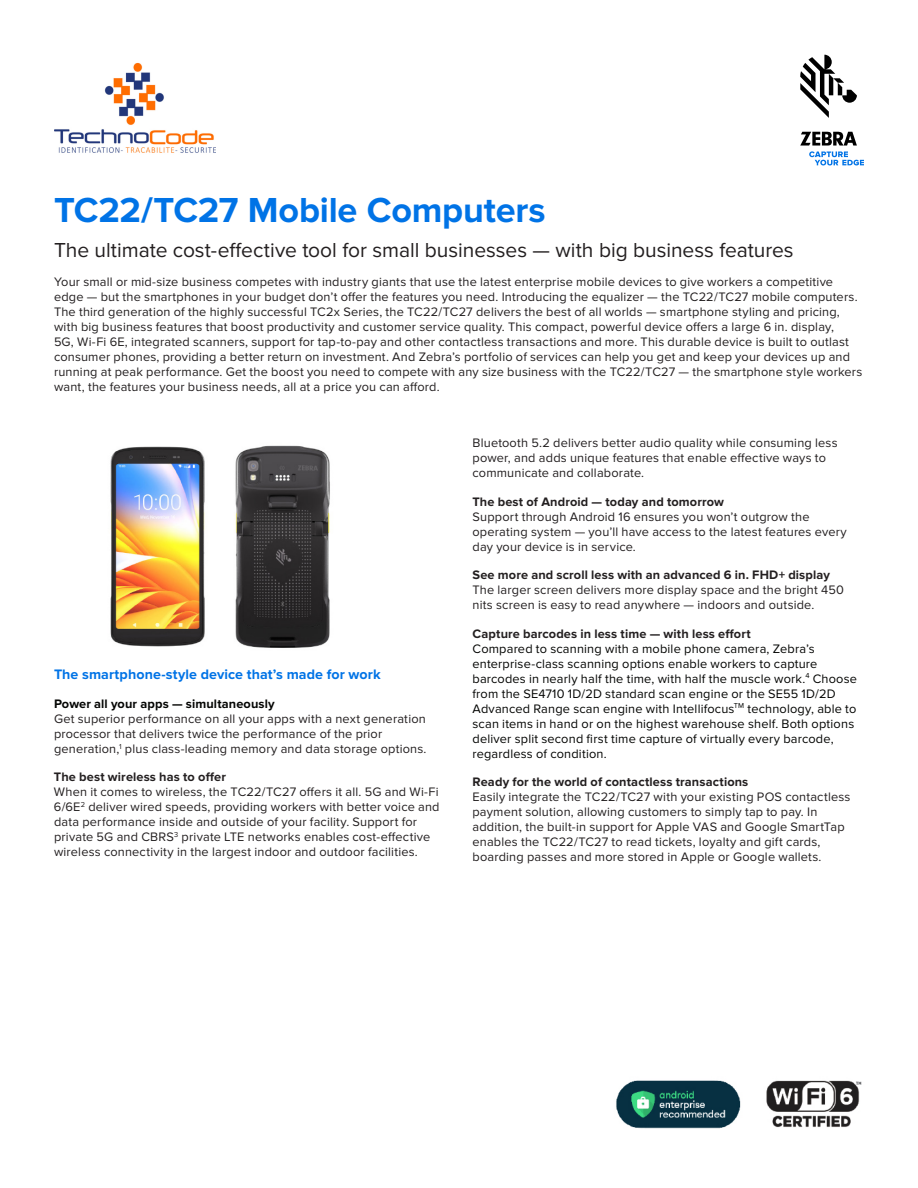
<style>
.page{position:relative;width:918px;height:1188px;background:#fff}
.page>*{position:absolute;margin:0;border:0;box-sizing:border-box;transform-origin:0 0}
.t1{font:700 36px "Proxima Nova";letter-spacing:-.005em;color:#0073e6}
.t2{font:21px "Proxima Nova";letter-spacing:-.005em;color:#231f20}
.t3{font:700 14.25px "Proxima Nova";letter-spacing:.005em;color:#0073e6}
.t4{font:12.75px/15px "Proxima Nova";letter-spacing:.015em;color:#231f20}
.t5{font:12.75px/15px "Proxima Nova";letter-spacing:.015em;color:#040503}
.t6{font:700 12.75px "Proxima Nova";letter-spacing:.01em;color:#231f20}
.t7{font:700 12.75px "Proxima Nova";letter-spacing:.01em;color:#040503}
</style>
<div class="page">
<img style="left:110px;top:445px;width:220px;height:203px">
<img style="left:616px;top:1080px;width:246px;height:49px">
<svg style="left:800px;top:55px;width:57px;height:63px"></svg>
<svg style="left:800px;top:132px;width:64px;height:33px"></svg>
<img style="left:54px;top:62px;width:162px;height:91px">
<h1 class="t1" style="left:54px;top:190px;width:493px">TC22/TC27 Mobile Computers</h1>
<h2 class="t2" style="left:54px;top:238px;width:741px">The ultimate cost-effective tool for small businesses — with big business features</h2>
<p class="t4" style="left:54px;top:274px;width:810px">Your small or mid-size business competes with industry giants that use the latest enterprise mobile devices to give workers a competitive edge — but the smartphones in your budget don’t offer the features you need. Introducing the equalizer — the TC22/TC27 mobile computers.<br>The third generation of the highly successful TC2x Series, the TC22/TC27 delivers the best of all worlds — smartphone styling and pricing, with big business features that boost productivity and customer service quality. This compact, powerful device offers a large 6 in. display,<br>5G, Wi-Fi 6E, integrated scanners, support for tap-to-pay and other contactless transactions and more. This durable device is built to outlast consumer phones, providing a better return on investment. And Zebra’s portfolio of services can help you get and keep your devices up and running at peak performance. Get the boost you need to compete with any size business with the TC22/TC27 — the smartphone style workers want, the features your business needs, all at a price you can afford.</p>
<p class="t3" style="left:54px;top:667px;width:328px">The smartphone-style device that’s made for work</p>
<p class="t7" style="left:54px;top:696px;width:222px">Power all your apps — simultaneously</p>
<p class="t4" style="left:54px;top:711px;width:374px">Get superior performance on all your apps with a next generation processor that delivers twice the performance of the prior generation,<sup>1</sup> plus class-leading memory and data storage options.</p>
<p class="t6" style="left:54px;top:770px;width:174px">The best wireless has to offer</p>
<p class="t4" style="left:54px;top:785px;width:387px">When it comes to wireless, the TC22/TC27 offers it all. 5G and Wi-Fi 6/6E<sup>2</sup> deliver wired speeds, providing workers with better voice and data performance inside and outside of your facility. Support for private 5G and CBRS<sup>3</sup> private LTE networks enables cost-effective wireless connectivity in the largest indoor and outdoor facilities.</p>
<p class="t4" style="left:473px;top:436px;width:367px">Bluetooth 5.2 delivers better audio quality while consuming less power, and adds unique features that enable effective ways to communicate and collaborate.</p>
<p class="t6" style="left:473px;top:494px;width:253px">The best of Android — today and tomorrow</p>
<p class="t4" style="left:473px;top:509px;width:376px">Support through Android 16 ensures you won’t outgrow the operating system — you’ll have access to the latest features every day your device is in service.</p>
<p class="t6" style="left:473px;top:567px;width:359px">See more and scroll less with an advanced 6 in. FHD+ display</p>
<p class="t4" style="left:473px;top:582px;width:373px">The larger screen delivers more display space and the bright 450 nits screen is easy to read anywhere — indoors and outside.</p>
<p class="t6" style="left:473px;top:626px;width:280px">Capture barcodes in less time — with less effort</p>
<p class="t5" style="left:472px;top:641px;width:386px">Compared to scanning with a mobile phone camera, Zebra’s enterprise-class scanning options enable workers to capture barcodes in nearly half the time, with half the muscle work.<sup>4</sup> Choose from the SE4710 1D/2D standard scan engine or the SE55 1D/2D Advanced Range scan engine with Intellifocus<sup>TM</sup> technology, able to scan items in hand or on the highest warehouse shelf. Both options deliver split second first time capture of virtually every barcode, regardless of condition.</p>
<p class="t6" style="left:473px;top:774px;width:277px">Ready for the world of contactless transactions</p>
<p class="t4" style="left:473px;top:790px;width:380px">Easily integrate the TC22/TC27 with your existing POS contactless payment solution, allowing customers to simply tap to pay. In addition, the built-in support for Apple VAS and Google SmartTap enables the TC22/TC27 to read tickets, loyalty and gift cards, boarding passes and more stored in Apple or Google wallets.</p>
</div>
